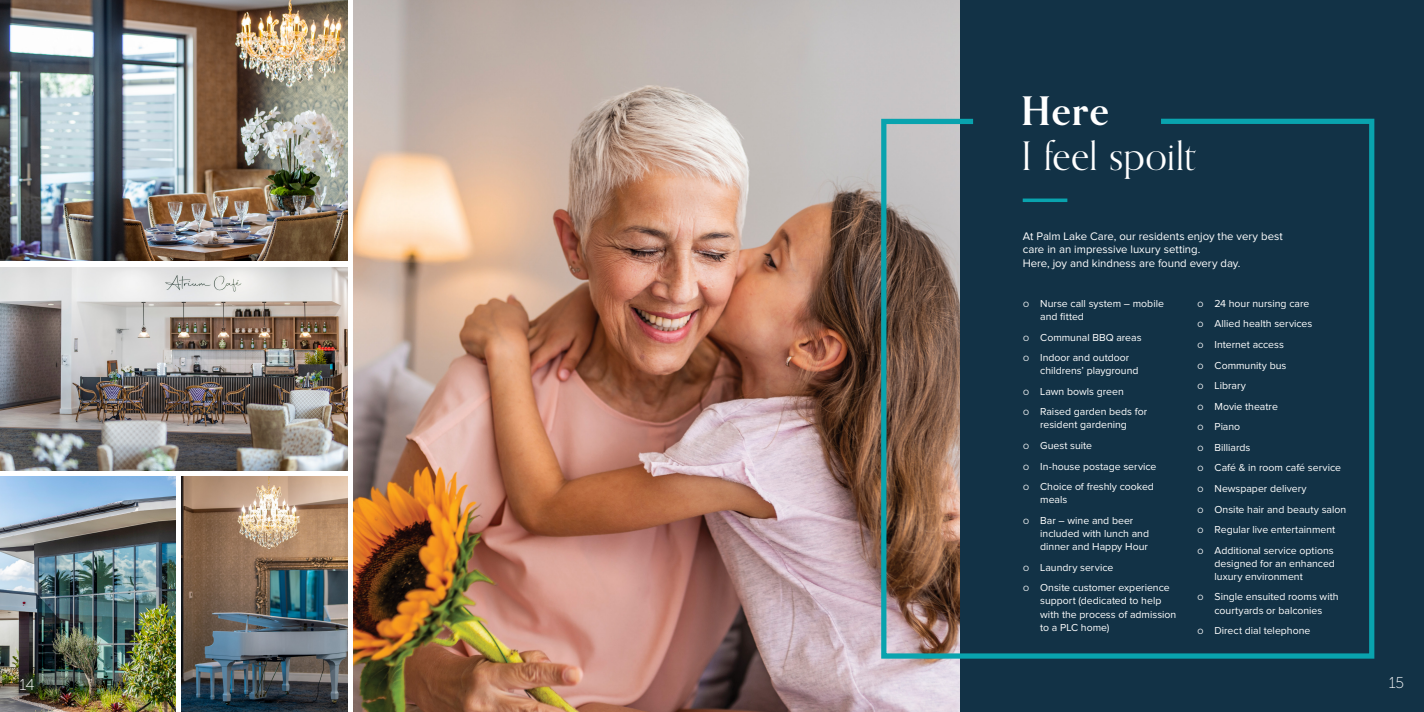
<style>
.page{position:relative;width:1424px;height:712px;background:#fff}
.page>*{position:absolute;margin:0;border:0;box-sizing:border-box;transform-origin:0 0}
.t1{font:39.38px "Orpheus Pro";letter-spacing:.005em;color:#fff}
.t2{font:700 39.38px "Orpheus Pro";color:#fff}
.t3{font:15.75px "Museo Sans 100";color:#fff}
.t4{font:11.38px/13.6px "Proxima Nova";color:#fff}
.t5{font:10.5px/20.6px "Proxima Nova";color:#fff}
.s1{font-size:7.88px}
</style>
<div class="page">
<img style="left:353px;top:0;width:608px;height:712px">
<img style="left:0;top:267px;width:347px;height:203px">
<img style="left:0;top:476px;width:175px;height:236px">
<img style="left:181px;top:476px;width:166px;height:236px">
<img style="left:0;top:0;width:347px;height:261px">
<div style="left:961px;top:0;width:463px;height:712px;background:#123246"></div>
<svg style="left:878px;top:116px;width:497px;height:545px"></svg>
<hr style="left:1023px;top:199px;width:44px;height:3px;background:#09a3ae">
<h1 class="t2" style="left:1021px;top:86px;width:89px">Here</h1>
<h1 class="t1" style="left:1021px;top:131px;width:176px">I feel spoilt</h1>
<p class="t4" style="left:1023px;top:230px;width:262px">At Palm Lake Care, our residents enjoy the very best care in an impressive luxury setting.<br>Here, joy and kindness are found every day.</p>
<p class="t5" style="left:1040px;top:297px;width:125px;line-height:13.1px;text-indent:-17px"><span class="s1">O</span> Nurse call system – mobile and fitted</p>
<p class="t5" style="left:1023px;top:327px;width:120px"><span class="s1">O</span> Communal BBQ areas<br><span class="s1">O</span> Indoor and outdoor</p>
<p class="t5" style="left:1023px;top:361px;width:125px;text-indent:17px">childrens’ playground<br><span class="s1">O</span> Lawn bowls green<br><span class="s1">O</span> Raised garden beds for</p>
<p class="t5" style="left:1023px;top:415px;width:135px;text-indent:17px">resident gardening<br><span class="s1">O</span> Guest suite<br><span class="s1">O</span> In-house postage service<br><span class="s1">O</span> Choice of freshly cooked</p>
<p class="t5" style="left:1023px;top:490px;width:112px;text-indent:17px">meals<br><span class="s1">O</span> Bar – wine and beer</p>
<p class="t5" style="left:1040px;top:527px;width:110px;line-height:13.1px">included with lunch and dinner and Happy Hour</p>
<p class="t5" style="left:1023px;top:557px;width:148px"><span class="s1">O</span> Laundry service<br><span class="s1">O</span> Onsite customer experience</p>
<p class="t5" style="left:1040px;top:595px;width:138px;line-height:13.1px">support (dedicated to help with the process of admission to a PLC home)</p>
<p class="t5" style="left:1197px;top:293px;width:150px"><span class="s1">O</span> 24 hour nursing care<br><span class="s1">O</span> Allied health services<br><span class="s1">O</span> Internet access<br><span class="s1">O</span> Community bus<br><span class="s1">O</span> Library<br><span class="s1">O</span> Movie theatre<br><span class="s1">O</span> Piano<br><span class="s1">O</span> Billiards<br><span class="s1">O</span> Café &amp; in room café service<br><span class="s1">O</span> Newspaper delivery<br><span class="s1">O</span> Onsite hair and beauty salon<br><span class="s1">O</span> Regular live entertainment<br><span class="s1">O</span> Additional service options</p>
<p class="t5" style="left:1214px;top:557px;width:122px;line-height:13.1px">designed for an enhanced luxury environment</p>
<p class="t5" style="left:1197px;top:591px;width:143px;line-height:13.1px;text-align:center"><span class="s1">O</span> Single ensuited rooms with courtyards or balconies</p>
<p class="t5" style="left:1197px;top:621px;width:114px"><span class="s1">O</span> Direct dial telephone</p>
<h2 class="t3" style="left:19px;top:676px;width:17px">14</h2>
<h2 class="t3" style="left:1388px;top:674px;width:17px">15</h2>
</div>
